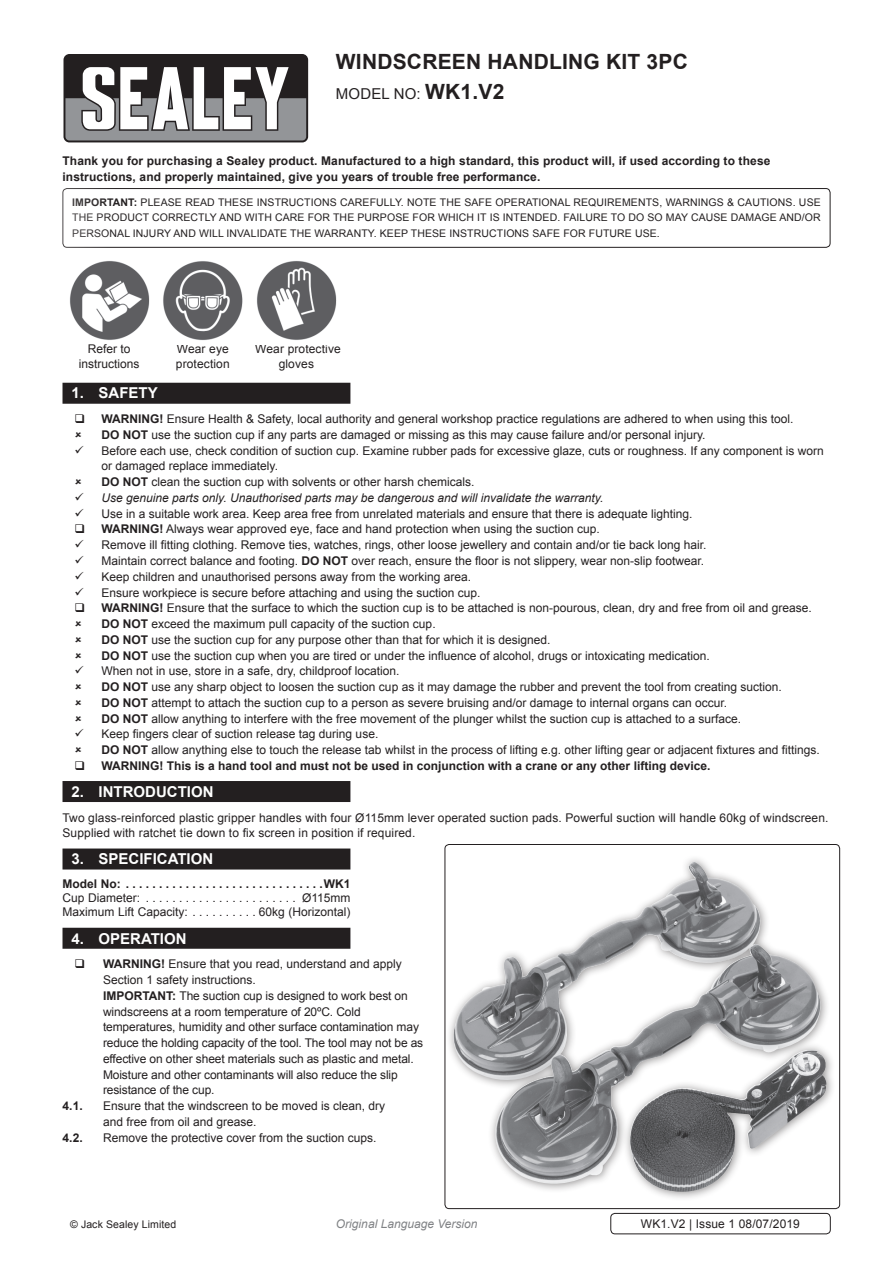
<style>
.page{position:relative;width:893px;height:1263px;background:#fff}
.page>*{position:absolute;margin:0;border:0;box-sizing:border-box;transform-origin:0 0}
.Product_Description{font:700 21px "Arial";letter-spacing:.01em;color:#231f20}
.t1{font:700 15px "Arial";color:#fff}
.Instructions_Model_N{font:15px "Arial";letter-spacing:.01em;color:#231f20}
.Body{font:12px/15.8px "Arial";color:#231f20}
.Body-2{font:700 12px/15.8px "Arial";letter-spacing:.01em;color:#231f20}
.Normal{font:12px "Arial";color:#231f20}
.t2{font:italic 12px "Arial";color:#231f20}
.Normal-2{font:700 12px "Arial";color:#231f20}
.t3{font:italic 12px "Arial";color:#808285}
.Body__Footer{font:12px "Arial";letter-spacing:.01em;color:#231f20}
.Body__Justified__7pt{font:10.5px/15.8px "Arial";letter-spacing:.01em;color:#231f20;text-align:justify}
.s1{font-weight:700;font-size:21px}
.s2{font-weight:700}
</style>
<div class="page">
<div style="left:63px;top:54px;width:245px;height:88px;background:#231f20;border-radius:6px"></div>
<svg style="left:65px;top:67px;width:241px;height:73px"></svg>
<div style="left:63px;top:188px;width:767px;height:60px;border:1px solid #231f20;border-radius:4px"></div>
<div style="left:63px;top:383px;width:287px;height:21px;background:#231f20"></div>
<div style="left:63px;top:781px;width:287px;height:21px;background:#231f20"></div>
<div style="left:63px;top:848px;width:287px;height:21px;background:#231f20"></div>
<div style="left:63px;top:928px;width:287px;height:21px;background:#231f20"></div>
<div style="left:610px;top:1213px;width:221px;height:21px;border:1px solid #231f20;border-radius:4px"></div>
<img style="left:70px;top:261px;width:80px;height:79px">
<img style="left:163px;top:261px;width:80px;height:79px">
<img style="left:257px;top:261px;width:80px;height:79px">
<img style="left:444px;top:862px;width:384px;height:336px">
<div style="left:445px;top:844px;width:395px;height:365px;border:1px solid #231f20;border-radius:4px"></div>
<p class="Product_Description" style="left:336px;top:48px;width:353px">WINDSCREEN HANDLING KIT 3PC</p>
<p class="Instructions_Model_N" style="left:336px;top:84px;width:170px">MODEL NO: <span class="s1">WK1.V2</span></p>
<p class="Body-2" style="left:63px;top:153px;width:709px">Thank you for purchasing a Sealey product. Manufactured to a high standard, this product will, if used according to these instructions, and properly maintained, give you years of trouble free performance.</p>
<p class="Body__Justified__7pt" style="left:72px;top:194px;width:750px"><span class="s2">IMPORTANT:</span> PLEASE READ THESE INSTRUCTIONS CAREFULLY. NOTE THE SAFE OPERATIONAL REQUIREMENTS, WARNINGS &amp; CAUTIONS. USE THE PRODUCT CORRECTLY AND WITH CARE FOR THE PURPOSE FOR WHICH IT IS INTENDED. FAILURE TO DO SO MAY CAUSE DAMAGE AND/OR PERSONAL INJURY AND WILL INVALIDATE THE WARRANTY. KEEP THESE INSTRUCTIONS SAFE FOR FUTURE USE.</p>
<p class="Body" style="left:79px;top:342px;width:62px;line-height:14.4px;text-align:center">Refer to instructions</p>
<p class="Body" style="left:176px;top:342px;width:55px;line-height:14.4px">Wear eye protection</p>
<p class="Body" style="left:255px;top:342px;width:87px;line-height:14.4px;text-align:center">Wear protective gloves</p>
<p class="t1" style="left:72px;top:383px;width:88px">1. SAFETY</p>
<p class="Body" style="left:102px;top:411px;width:694px"><span class="s2">WARNING!</span> Ensure Health &amp; Safety, local authority and general workshop practice regulations are adhered to when using this tool.</p>
<p class="Body" style="left:102px;top:427px;width:606px"><span class="s2">DO NOT</span> use the suction cup if any parts are damaged or missing as this may cause failure and/or personal injury.</p>
<p class="Body" style="left:102px;top:443px;width:724px">Before each use, check condition of suction cup. Examine rubber pads for excessive glaze, cuts or roughness. If any component is worn or damaged replace immediately.</p>
<p class="Body" style="left:102px;top:474px;width:374px"><span class="s2">DO NOT</span> clean the suction cup with solvents or other harsh chemicals.</p>
<p class="t2" style="left:102px;top:490px;width:503px">Use genuine parts only. Unauthorised parts may be dangerous and will invalidate the warranty.</p>
<p class="Body" style="left:102px;top:506px;width:592px">Use in a suitable work area. Keep area free from unrelated materials and ensure that there is adequate lighting.</p>
<p class="Body" style="left:102px;top:521px;width:500px"><span class="s2">WARNING!</span> Always wear approved eye, face and hand protection when using the suction cup.</p>
<p class="Body" style="left:102px;top:537px;width:606px">Remove ill fitting clothing. Remove ties, watches, rings, other loose jewellery and contain and/or tie back long hair.</p>
<p class="Body" style="left:102px;top:553px;width:604px">Maintain correct balance and footing. <span class="s2">DO NOT</span> over reach, ensure the floor is not slippery, wear non-slip footwear.</p>
<p class="Body" style="left:102px;top:569px;width:371px">Keep children and unauthorised persons away from the working area.</p>
<p class="Body" style="left:102px;top:584px;width:380px">Ensure workpiece is secure before attaching and using the suction cup.</p>
<p class="Body" style="left:102px;top:600px;width:712px"><span class="s2">WARNING!</span> Ensure that the surface to which the suction cup is to be attached is non-pourous, clean, dry and free from oil and grease.</p>
<p class="Body" style="left:102px;top:616px;width:336px"><span class="s2">DO NOT</span> exceed the maximum pull capacity of the suction cup.</p>
<p class="Body" style="left:102px;top:632px;width:450px"><span class="s2">DO NOT</span> use the suction cup for any purpose other than that for which it is designed.</p>
<p class="Body" style="left:102px;top:647px;width:610px"><span class="s2">DO NOT</span> use the suction cup when you are tired or under the influence of alcohol, drugs or intoxicating medication.</p>
<p class="Body" style="left:102px;top:663px;width:299px">When not in use, store in a safe, dry, childproof location.</p>
<p class="Body" style="left:102px;top:679px;width:682px"><span class="s2">DO NOT</span> use any sharp object to loosen the suction cup as it may damage the rubber and prevent the tool from creating suction.</p>
<p class="Body" style="left:102px;top:695px;width:627px"><span class="s2">DO NOT</span> attempt to attach the suction cup to a person as severe bruising and/or damage to internal organs can occur.</p>
<p class="Body" style="left:102px;top:710px;width:641px"><span class="s2">DO NOT</span> allow anything to interfere with the free movement of the plunger whilst the suction cup is attached to a surface.</p>
<p class="Body" style="left:102px;top:726px;width:278px">Keep fingers clear of suction release tag during use.</p>
<p class="Body" style="left:102px;top:742px;width:720px"><span class="s2">DO NOT</span> allow anything else to touch the release tab whilst in the process of lifting e.g. other lifting gear or adjacent fixtures and fittings.</p>
<p class="Body-2" style="left:102px;top:758px;width:610px">WARNING! This is a hand tool and must not be used in conjunction with a crane or any other lifting device.</p>
<p class="t1" style="left:72px;top:781px;width:143px">2. INTRODUCTION</p>
<p class="Body" style="left:63px;top:809px;width:767px">Two glass-reinforced plastic gripper handles with four Ø115mm lever operated suction pads. Powerful suction will handle 60kg of windscreen.<br>Supplied with ratchet tie down to fix screen in position if required.</p>
<p class="t1" style="left:72px;top:849px;width:143px">3. SPECIFICATION</p>
<p class="Normal-2" style="left:63px;top:875px;width:63px">Model No: ..............................</p>
<p class="Normal-2" style="left:324px;top:875px;width:28px">WK1</p>
<p class="Normal" style="left:63px;top:890px;width:82px">Cup Diameter: ........................</p>
<p class="Normal" style="left:302px;top:890px;width:50px">Ø115mm</p>
<p class="Normal" style="left:63px;top:904px;width:130px">Maximum Lift Capacity: ..........</p>
<p class="Normal" style="left:259px;top:904px;width:93px">60kg (Horizontal)</p>
<p class="t1" style="left:72px;top:928px;width:117px">4. OPERATION</p>
<p class="Body" style="left:103px;top:956px;width:300px"><span class="s2">WARNING!</span> Ensure that you read, understand and apply<br>Section 1 safety instructions.</p>
<p class="Body" style="left:103px;top:988px;width:322px"><span class="s2">IMPORTANT:</span> The suction cup is designed to work best on windscreens at a room temperature of 20ºC. Cold temperatures, humidity and other surface contamination may reduce the holding capacity of the tool. The tool may not be as effective on other sheet materials such as plastic and metal.<br>Moisture and other contaminants will also reduce the slip resistance of the cup.</p>
<p class="Body-2" style="left:63px;top:1098px;width:22px">4.1.</p>
<p class="Body" style="left:103px;top:1098px;width:284px">Ensure that the windscreen to be moved is clean, dry and free from oil and grease.</p>
<p class="Body-2" style="left:63px;top:1130px;width:22px">4.2.</p>
<p class="Body" style="left:103px;top:1129px;width:275px">Remove the protective cover from the suction cups.</p>
<p class="Body__Justified__7pt" style="left:70px;top:1217px;width:108px">© Jack Sealey Limited</p>
<p class="t3" style="left:336px;top:1216px;width:143px">Original Language Version</p>
<p class="Body__Footer" style="left:641px;top:1216px;width:160px">WK1.V2 | Issue 1 08/07/2019</p>
</div>
